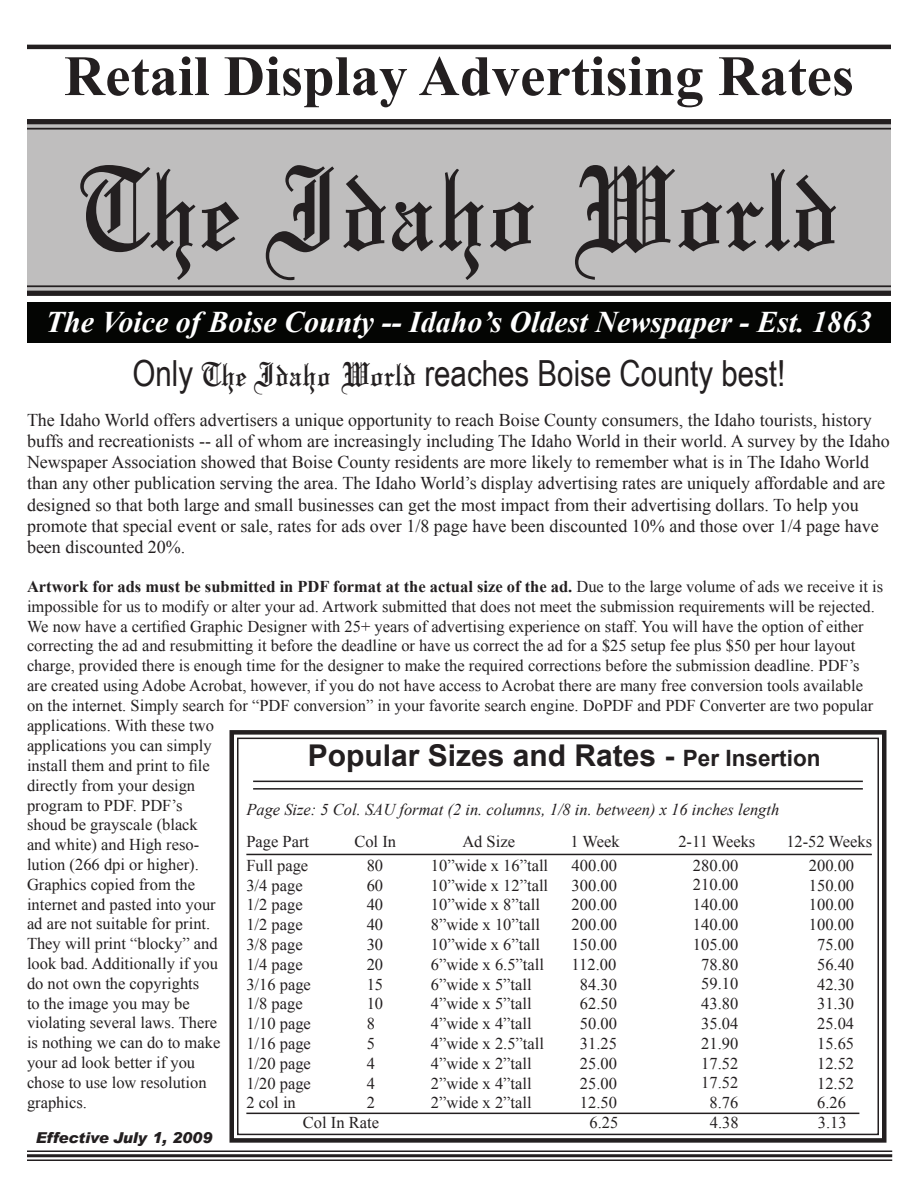
<style>
.page{position:relative;width:918px;height:1188px;background:#fff}
.page>*{position:absolute;margin:0;border:0;box-sizing:border-box;transform-origin:0 0}
.t1{font:127.5px "Olde English";color:#231f20}
.t2{font:700 57px "Times New Roman";color:#231f20}
.t3{font:36px "Arial Narrow";color:#231f20}
.t4{font:italic 700 30px "Times New Roman";color:#fff}
.t5{font:700 30px "Arial";color:#231f20}
.t6{font:18px/21px "Times New Roman";color:#231f20}
.t7{font:16.5px/19.8px "Times New Roman";color:#231f20}
.t8{font:italic 16.5px "Times New Roman";color:#231f20}
.t9{font:italic 900 15px "Arial";color:#231f20}
.s1{font-family:"Olde English"}
.s2{font-weight:700}
.s3{font-size:22.5px}
</style>
<div class="page">
<div style="left:27px;top:124px;width:864px;height:167px;background:#bfbebe"></div>
<div style="left:27px;top:119px;width:864px;height:5px;background:#231f20"></div>
<hr style="left:27px;top:128px;width:864px;height:2px;background:#231f20">
<hr style="left:27px;top:285px;width:864px;height:2px;background:#231f20">
<div style="left:27px;top:291px;width:864px;height:5px;background:#231f20"></div>
<hr style="left:27px;top:1150px;width:865px;height:2px;background:#231f20">
<hr style="left:27px;top:1154px;width:865px;height:3px;background:#231f20">
<hr style="left:27px;top:1159px;width:865px;height:2px;background:#231f20">
<hr style="left:27px;top:45px;width:864px;height:4px;background:#231f20">
<div style="left:27px;top:302px;width:864px;height:40px;background:#040503"></div>
<svg style="left:229px;top:730px;width:658px;height:413px"></svg>
<div style="left:237px;top:738px;width:642px;height:397px;border:2px solid #231f20"></div>
<hr style="left:253px;top:781px;width:610px;height:1px;background:#231f20">
<hr style="left:253px;top:788px;width:610px;height:2px;background:#231f20">
<hr style="left:246px;top:854px;width:626px;height:1px;background:#231f20">
<hr style="left:246px;top:1113px;width:613px;height:1px;background:#231f20">
<h2 class="t2" style="left:64px;top:44px;width:792px">Retail Display Advertising Rates</h2>
<h1 class="t1" style="left:79px;top:131px;width:762px">The Idaho World</h1>
<h3 class="t4" style="left:46px;top:306px;width:828px">The Voice of Boise County -- Idaho’s Oldest Newspaper - Est. 1863</h3>
<h3 class="t3" style="left:133px;top:352px;width:654px">Only <span class="s1">The Idaho World</span> reaches Boise County best!</h3>
<p class="t6" style="left:27px;top:410px;width:864px">The Idaho World offers advertisers a unique opportunity to reach Boise County consumers, the Idaho tourists, history buffs and recreationists -- all of whom are increasingly including The Idaho World in their world. A survey by the Idaho Newspaper Association showed that Boise County residents are more likely to remember what is in The Idaho World than any other publication serving the area. The Idaho World’s display advertising rates are uniquely affordable and are designed so that both large and small businesses can get the most impact from their advertising dollars. To help you promote that special event or sale, rates for ads over 1/8 page have been discounted 10% and those over 1/4 page have been discounted 20%.</p>
<p class="t7" style="left:27px;top:577px;width:858px"><span class="s2">Artwork for ads must be submitted in PDF format at the actual size of the ad.</span> Due to the large volume of ads we receive it is impossible for us to modify or alter your ad. Artwork submitted that does not meet the submission requirements will be rejected.<br>We now have a certified Graphic Designer with 25+ years of advertising experience on staff. You will have the option of either correcting the ad and resubmitting it before the deadline or have us correct the ad for a $25 setup fee plus $50 per hour layout charge, provided there is enough time for the designer to make the required corrections before the submission deadline. PDF’s are created using Adobe Acrobat, however, if you do not have access to Acrobat there are many free conversion tools available on the internet. Simply search for “PDF conversion” in your favorite search engine. DoPDF and PDF Converter are two popular</p>
<p class="t7" style="left:27px;top:716px;width:195px">applications. With these two applications you can simply install them and print to file directly from your design program to PDF. PDF’s shoud be grayscale (black and white) and High reso&shy;lution (266 dpi or higher).<br>Graphics copied from the internet and pasted into your ad are not suitable for print.<br>They will print “blocky” and look bad. Additionally if you do not own the copyrights<br>to the image you may be violating several laws. There is nothing we can do to make your ad look better if you chose to use low resolution graphics.</p>
<p class="t9" style="left:36px;top:1126px;width:178px">Effective July 1, 2009</p>
<h3 class="t5" style="left:308px;top:739px;width:514px">Popular Sizes and Rates - <span class="s3">Per Insertion</span></h3>
<p class="t8" style="left:246px;top:800px;width:534px">Page Size: 5 Col. SAU format (2 in. columns, 1/8 in. between) x 16 inches length</p>
<p class="t7" style="left:246px;top:832px;width:64px">Page Part</p>
<p class="t7" style="left:354px;top:832px;width:43px">Col In</p>
<p class="t7" style="left:462px;top:832px;width:54px">Ad Size</p>
<p class="t7" style="left:570px;top:832px;width:51px">1 Week</p>
<p class="t7" style="left:678px;top:832px;width:79px">2-11 Weeks</p>
<p class="t7" style="left:786px;top:832px;width:87px">12-52 Weeks</p>
<p class="t7" style="left:246px;top:855px;width:66px">Full page<br>3/4 page<br>1/2 page<br>1/2 page<br>3/8 page<br>1/4 page<br>3/16 page<br>1/8 page<br>1/10 page<br>1/16 page<br>1/20 page<br>1/20 page<br>2 col in</p>
<p class="t7" style="left:367px;top:855px;width:18px">80<br>60<br>40<br>40<br>30<br>20<br>15<br>10<br>8<br>5<br>4<br>4<br>2</p>
<p class="t7" style="left:431px;top:855px;width:119px">10”wide x 16”tall<br>10”wide x 12”tall<br>10”wide x 8”tall<br>8”wide x 10”tall<br>10”wide x 6”tall<br>6”wide x 6.5”tall<br>6”wide x 5”tall<br>4”wide x 5”tall<br>4”wide x 4”tall<br>4”wide x 2.5”tall<br>4”wide x 2”tall<br>2”wide x 4”tall<br>2”wide x 2”tall</p>
<p class="t7" style="left:572px;top:855px;width:47px;text-align:center">400.00<br>300.00<br>200.00<br>200.00<br>150.00<br>112.00<br>84.30<br>62.50<br>50.00<br>31.25<br>25.00<br>25.00<br>12.50</p>
<p class="t7" style="left:693px;top:855px;width:47px;text-align:right">280.00<br>210.00<br>140.00<br>140.00<br>105.00<br>78.80<br>59.10<br>43.80<br>35.04<br>21.90<br>17.52<br>17.52<br>8.76</p>
<p class="t7" style="left:809px;top:855px;width:47px;text-align:center">200.00<br>150.00<br>100.00<br>100.00<br>75.00<br>56.40<br>42.30<br>31.30<br>25.04<br>15.65<br>12.52<br>12.52<br>6.26</p>
<p class="t7" style="left:303px;top:1113px;width:78px">Col In Rate</p>
<p class="t7" style="left:589px;top:1113px;width:30px">6.25</p>
<p class="t7" style="left:710px;top:1113px;width:30px">4.38</p>
<p class="t7" style="left:818px;top:1113px;width:30px">3.13</p>
</div>
